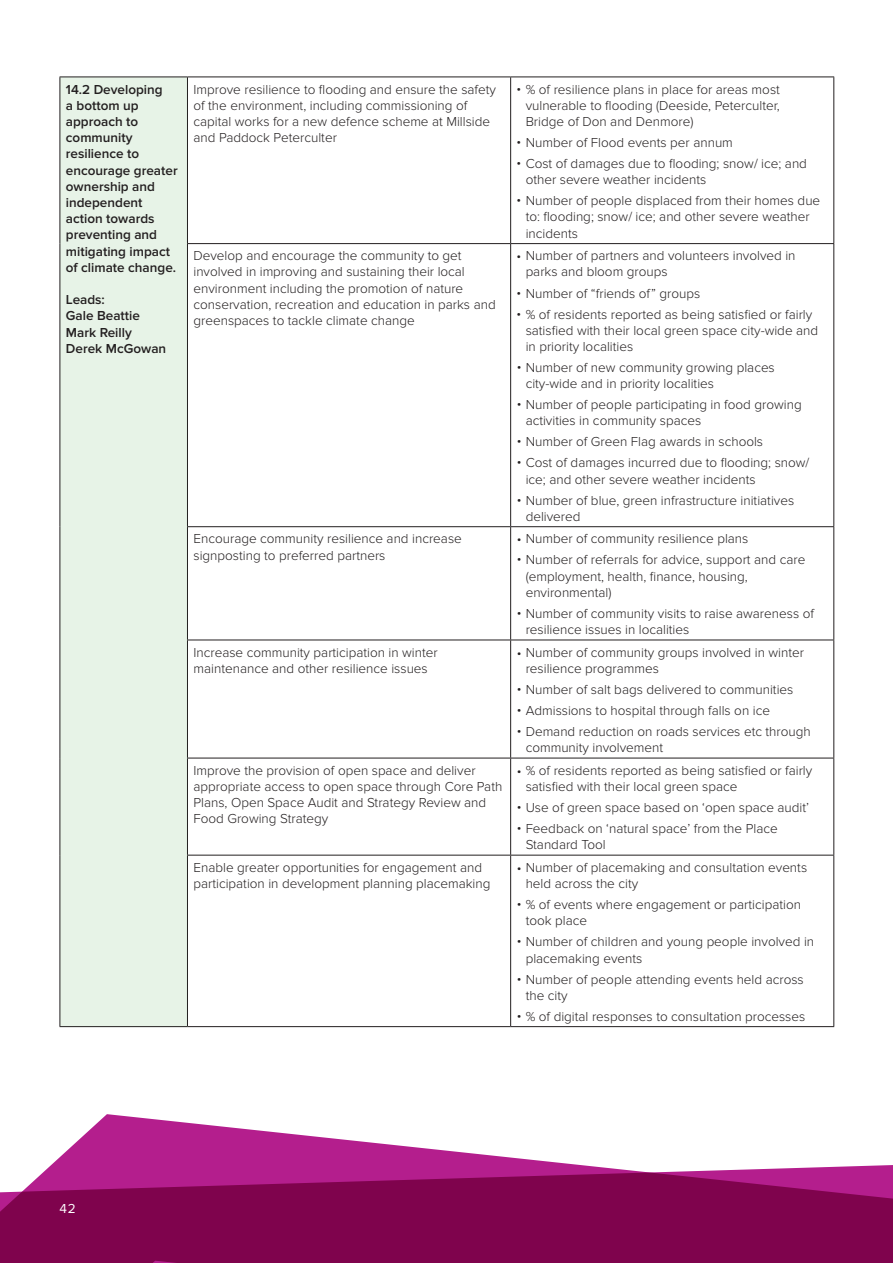
<style>
.page{position:relative;width:893px;height:1263px;background:#fff}
.page>*{position:absolute;margin:0;border:0;box-sizing:border-box;transform-origin:0 0}
.t1{font:300 13.5px/16.2px "Proxima Nova";color:#231f20}
.t2{font:600 13.5px/16.2px "Proxima Nova";color:#231f20}
.t3{font:13.5px "Proxima Nova";color:#fff}
</style>
<div class="page">
<svg style="left:85px;top:1114px;width:206px;height:20px"></svg>
<svg style="left:0;top:1134px;width:893px;height:129px;fill:#7f034d"></svg>
<div style="left:60px;top:77px;width:127px;height:950px;background:#e7f3e7"></div>
<hr style="left:60px;top:77px;width:127px;height:1px;background:#231f20">
<hr style="left:60px;top:77px;width:1px;height:167px;background:#231f20">
<hr style="left:60px;top:244px;width:1px;height:283px;background:#231f20">
<hr style="left:60px;top:527px;width:1px;height:113px;background:#231f20">
<hr style="left:60px;top:640px;width:1px;height:118px;background:#231f20">
<hr style="left:60px;top:758px;width:1px;height:97px;background:#231f20">
<hr style="left:60px;top:855px;width:1px;height:171px;background:#231f20">
<hr style="left:60px;top:1026px;width:127px;height:1px;background:#231f20">
<hr style="left:187px;top:77px;width:324px;height:1px;background:#231f20">
<hr style="left:187px;top:77px;width:1px;height:166px;background:#231f20">
<hr style="left:511px;top:77px;width:323px;height:1px;background:#231f20">
<hr style="left:510px;top:77px;width:1px;height:166px;background:#231f20">
<hr style="left:833px;top:77px;width:1px;height:166px;background:#231f20">
<hr style="left:187px;top:243px;width:324px;height:1px;background:#231f20">
<hr style="left:187px;top:244px;width:1px;height:282px;background:#231f20">
<hr style="left:511px;top:243px;width:323px;height:1px;background:#231f20">
<hr style="left:510px;top:244px;width:1px;height:282px;background:#231f20">
<hr style="left:833px;top:244px;width:1px;height:282px;background:#231f20">
<hr style="left:187px;top:526px;width:324px;height:1px;background:#231f20">
<hr style="left:187px;top:527px;width:1px;height:113px;background:#231f20">
<hr style="left:511px;top:526px;width:323px;height:1px;background:#231f20">
<hr style="left:510px;top:527px;width:1px;height:113px;background:#231f20">
<hr style="left:833px;top:527px;width:1px;height:113px;background:#231f20">
<hr style="left:187px;top:640px;width:324px;height:1px;background:#231f20">
<hr style="left:187px;top:640px;width:1px;height:118px;background:#231f20">
<hr style="left:511px;top:640px;width:323px;height:1px;background:#231f20">
<hr style="left:510px;top:640px;width:1px;height:118px;background:#231f20">
<hr style="left:833px;top:640px;width:1px;height:118px;background:#231f20">
<hr style="left:187px;top:758px;width:324px;height:1px;background:#231f20">
<hr style="left:187px;top:758px;width:1px;height:97px;background:#231f20">
<hr style="left:511px;top:758px;width:323px;height:1px;background:#231f20">
<hr style="left:510px;top:758px;width:1px;height:97px;background:#231f20">
<hr style="left:833px;top:758px;width:1px;height:97px;background:#231f20">
<hr style="left:187px;top:855px;width:324px;height:1px;background:#231f20">
<hr style="left:187px;top:855px;width:1px;height:171px;background:#231f20">
<hr style="left:511px;top:855px;width:323px;height:1px;background:#231f20">
<hr style="left:510px;top:855px;width:1px;height:171px;background:#231f20">
<hr style="left:833px;top:855px;width:1px;height:171px;background:#231f20">
<hr style="left:187px;top:1026px;width:324px;height:1px;background:#231f20">
<hr style="left:511px;top:1026px;width:323px;height:1px;background:#231f20">
<p class="t2" style="left:66px;top:81px;width:113px">14.2 Developing<br>a bottom up approach to community resilience to encourage greater ownership and independent action towards preventing and mitigating impact of climate change.</p>
<p class="t2" style="left:66px;top:292px;width:102px">Leads:<br>Gale Beattie<br>Mark Reilly<br>Derek McGowan</p>
<p class="t1" style="left:193px;top:81px;width:304px">Improve resilience to flooding and ensure the safety of the environment, including commissioning of capital works for a new defence scheme at Millside and Paddock Peterculter</p>
<p class="t1" style="left:526px;top:81px;width:256px;text-align:justify;text-indent:-9px">• % of resilience plans in place for areas most vulnerable to flooding (Deeside, Peterculter, Bridge of Don and Denmore)</p>
<p class="t1" style="left:517px;top:135px;width:218px">• Number of Flood events per annum</p>
<p class="t1" style="left:526px;top:156px;width:283px;text-indent:-9px">• Cost of damages due to flooding; snow/ ice; and other severe weather incidents</p>
<p class="t1" style="left:526px;top:193px;width:296px;text-indent:-9px">• Number of people displaced from their homes due to: flooding; snow/ ice; and other severe weather incidents</p>
<p class="t1" style="left:193px;top:248px;width:304px">Develop and encourage the community to get involved in improving and sustaining their local environment including the promotion of nature conservation, recreation and education in parks and greenspaces to tackle climate change</p>
<p class="t1" style="left:526px;top:248px;width:271px;text-indent:-9px">• Number of partners and volunteers involved in parks and bloom groups</p>
<p class="t1" style="left:517px;top:285px;width:185px">• Number of “friends of” groups</p>
<p class="t1" style="left:526px;top:306px;width:294px;text-indent:-9px">• % of residents reported as being satisfied or fairly satisfied with their local green space city-wide and in priority localities</p>
<p class="t1" style="left:526px;top:359px;width:251px;text-indent:-9px">• Number of new community growing places city-wide and in priority localities</p>
<p class="t1" style="left:526px;top:397px;width:278px;text-indent:-9px">• Number of people participating in food growing activities in community spaces</p>
<p class="t1" style="left:517px;top:434px;width:248px">• Number of Green Flag awards in schools</p>
<p class="t1" style="left:526px;top:455px;width:285px;text-indent:-9px">• Cost of damages incurred due to flooding; snow/ ice; and other severe weather incidents</p>
<p class="t1" style="left:526px;top:492px;width:270px;text-indent:-9px">• Number of blue, green infrastructure initiatives delivered</p>
<p class="t1" style="left:193px;top:531px;width:270px">Encourage community resilience and increase signposting to preferred partners</p>
<p class="t1" style="left:517px;top:531px;width:233px">• Number of community resilience plans</p>
<p class="t1" style="left:526px;top:552px;width:281px;text-indent:-9px">• Number of referrals for advice, support and care (employment, health, finance, housing, environmental)</p>
<p class="t1" style="left:526px;top:605px;width:290px;text-indent:-9px">• Number of community visits to raise awareness of resilience issues in localities</p>
<p class="t1" style="left:193px;top:644px;width:246px">Increase community participation in winter maintenance and other resilience issues</p>
<p class="t1" style="left:526px;top:644px;width:280px;text-indent:-9px">• Number of community groups involved in winter resilience programmes</p>
<p class="t1" style="left:517px;top:681px;width:278px">• Number of salt bags delivered to communities</p>
<p class="t1" style="left:517px;top:702px;width:255px">• Admissions to hospital through falls on ice</p>
<p class="t1" style="left:526px;top:723px;width:287px;text-indent:-9px">• Demand reduction on roads services etc through community involvement</p>
<p class="t1" style="left:193px;top:762px;width:310px">Improve the provision of open space and deliver appropriate access to open space through Core Path Plans, Open Space Audit and Strategy Review and Food Growing Strategy</p>
<p class="t1" style="left:526px;top:762px;width:288px;text-indent:-9px">• % of residents reported as being satisfied or fairly satisfied with their local green space</p>
<p class="t1" style="left:517px;top:800px;width:294px">• Use of green space based on ‘open space audit’</p>
<p class="t1" style="left:526px;top:821px;width:253px;text-indent:-9px">• Feedback on ‘natural space’ from the Place<br>Standard Tool</p>
<p class="t1" style="left:193px;top:859px;width:298px">Enable greater opportunities for engagement and participation in development planning placemaking</p>
<p class="t1" style="left:526px;top:859px;width:283px;text-indent:-9px">• Number of placemaking and consultation events held across the city</p>
<p class="t1" style="left:526px;top:897px;width:277px;text-indent:-9px">• % of events where engagement or participation took place</p>
<p class="t1" style="left:526px;top:934px;width:290px;text-indent:-9px">• Number of children and young people involved in placemaking events</p>
<p class="t1" style="left:526px;top:971px;width:280px;text-indent:-9px">• Number of people attending events held across the city</p>
<p class="t1" style="left:517px;top:1008px;width:290px">• % of digital responses to consultation processes</p>
<p class="t3" style="left:60px;top:1201px;width:18px">42</p>
</div>
